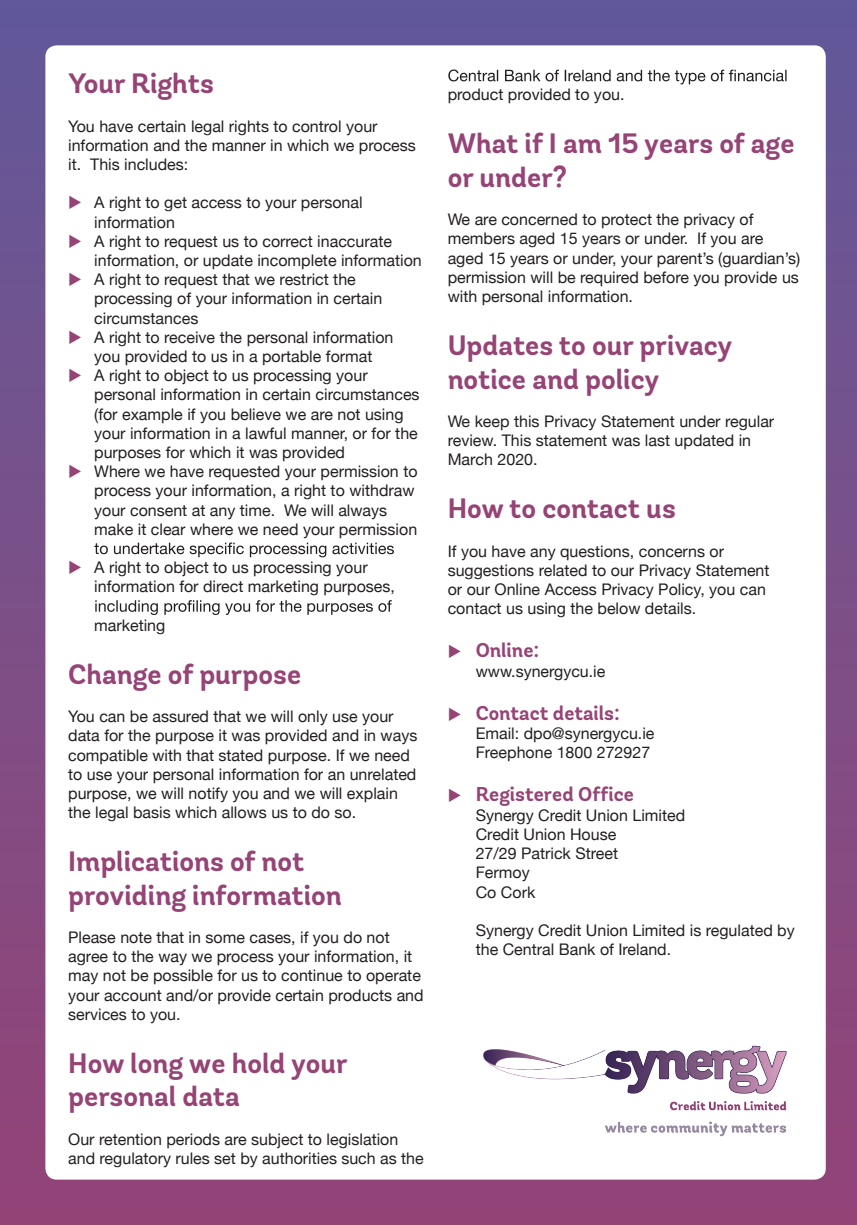
<style>
.page{position:relative;width:857px;height:1225px;background:#fff}
.page>*{position:absolute;margin:0;border:0;box-sizing:border-box;transform-origin:0 0}
.t1{font:700 28px/33.6px "Andes Rounded W01";color:#964376}
.t2{font:700 20px "Andes Rounded W01";color:#964376}
.t3{font:16px/19.2px "Helvetica Neue";color:#231f20}
.s1{color:#964376}
</style>
<div class="page">
<div style="left:0;top:0;width:856px;height:1225px;background:linear-gradient(to bottom,#61599a,#954476)"></div>
<div style="left:45px;top:45px;width:780px;height:1134px;background:#fff;border-radius:11px"></div>
<svg style="left:94px;top:542px;width:300px;height:15px"></svg>
<svg style="left:95px;top:600px;width:296px;height:15px"></svg>
<svg style="left:448px;top:69px;width:338px;height:15px"></svg>
<img style="left:483px;top:1045px;width:304px;height:92px">
<h1 class="t1" style="left:68px;top:66px;width:147px">Your Rights</h1>
<p class="t3" style="left:68px;top:117px;width:349px">You have certain legal rights to control your information and the manner in which we process it. This includes:</p>
<p class="t3" style="left:94px;top:194px;width:270px;text-indent:-26px"><span class="s1">◆</span> A right to get access to your personal information</p>
<p class="t3" style="left:94px;top:232px;width:329px;text-indent:-26px"><span class="s1">◆</span> A right to request us to correct inaccurate information, or update incomplete information</p>
<p class="t3" style="left:94px;top:271px;width:289px;text-indent:-26px"><span class="s1">◆</span> A right to request that we restrict the processing of your information in certain circumstances</p>
<p class="t3" style="left:68px;top:328px;width:327px;text-align:center"><span class="s1">◆</span> A right to receive the personal information you provided to us in a portable format</p>
<p class="t3" style="left:94px;top:367px;width:327px;text-indent:-26px"><span class="s1">◆</span> A right to object to us processing your personal information in certain circumstances (for example if you believe we are not using your information in a lawful manner, or for the purposes for which it was provided</p>
<p class="t3" style="left:94px;top:463px;width:325px;text-indent:-26px"><span class="s1">◆</span> Where we have requested your permission to process your information, a right to withdraw your consent at any time. We will always make it clear where we need your permission</p>
<p class="t3" style="left:94px;top:559px;width:302px;text-indent:-26px"><span class="s1">◆</span> A right to object to us processing your information for direct marketing purposes,</p>
<p class="t3" style="left:94px;top:616px;width:73px">marketing</p>
<h1 class="t1" style="left:68px;top:657px;width:234px">Change of purpose</h1>
<p class="t3" style="left:68px;top:707px;width:350px">You can be assured that we will only use your data for the purpose it was provided and in ways compatible with that stated purpose. If we need to use your personal information for an unrelated purpose, we will notify you and we will explain the legal basis which allows us to do so.</p>
<h1 class="t1" style="left:68px;top:844px;width:275px">Implications of not providing information</h1>
<p class="t3" style="left:68px;top:928px;width:357px">Please note that in some cases, if you do not agree to the way we process your information, it may not be possible for us to continue to operate your account and/or provide certain products and services to you.</p>
<h1 class="t1" style="left:68px;top:1046px;width:281px">How long we hold your personal data</h1>
<p class="t3" style="left:68px;top:1130px;width:357px">Our retention periods are subject to legislation and regulatory rules set by authorities such as the</p>
<p class="t3" style="left:447px;top:86px;width:178px">product provided to you.</p>
<h1 class="t1" style="left:447px;top:127px;width:348px">What if I am 15 years of age or under?</h1>
<p class="t3" style="left:447px;top:211px;width:354px">We are concerned to protect the privacy of members aged 15 years or under. If you are aged 15 years or under, your parent’s (guardian’s) permission will be required before you provide us with personal information.</p>
<h1 class="t1" style="left:447px;top:328px;width:286px">Updates to our privacy notice and policy</h1>
<p class="t3" style="left:447px;top:412px;width:328px">We keep this Privacy Statement under regular</p>
<p class="t3" style="left:447px;top:432px;width:305px">review. This statement was last updated in<br>March 2020.</p>
<h1 class="t1" style="left:447px;top:491px;width:229px">How to contact us</h1>
<p class="t3" style="left:447px;top:542px;width:323px">If you have any questions, concerns or suggestions related to our Privacy Statement or our Online Access Privacy Policy, you can contact us using the below details.</p>
<p class="t2" style="left:447px;top:638px;width:93px">◆ Online:</p>
<p class="t3" style="left:475px;top:662px;width:131px">www.synergycu.ie</p>
<p class="t2" style="left:447px;top:700px;width:174px">◆ Contact details:</p>
<p class="t3" style="left:475px;top:724px;width:180px">Email: dpo@synergycu.ie<br>Freephone 1800 272927</p>
<p class="t2" style="left:447px;top:782px;width:188px">◆ Registered Office</p>
<p class="t3" style="left:475px;top:806px;width:211px">Synergy Credit Union Limited<br>Credit Union House<br>27/29 Patrick Street<br>Fermoy<br>Co Cork</p>
<p class="t3" style="left:475px;top:921px;width:320px">Synergy Credit Union Limited is regulated by the Central Bank of Ireland.</p>
</div>
